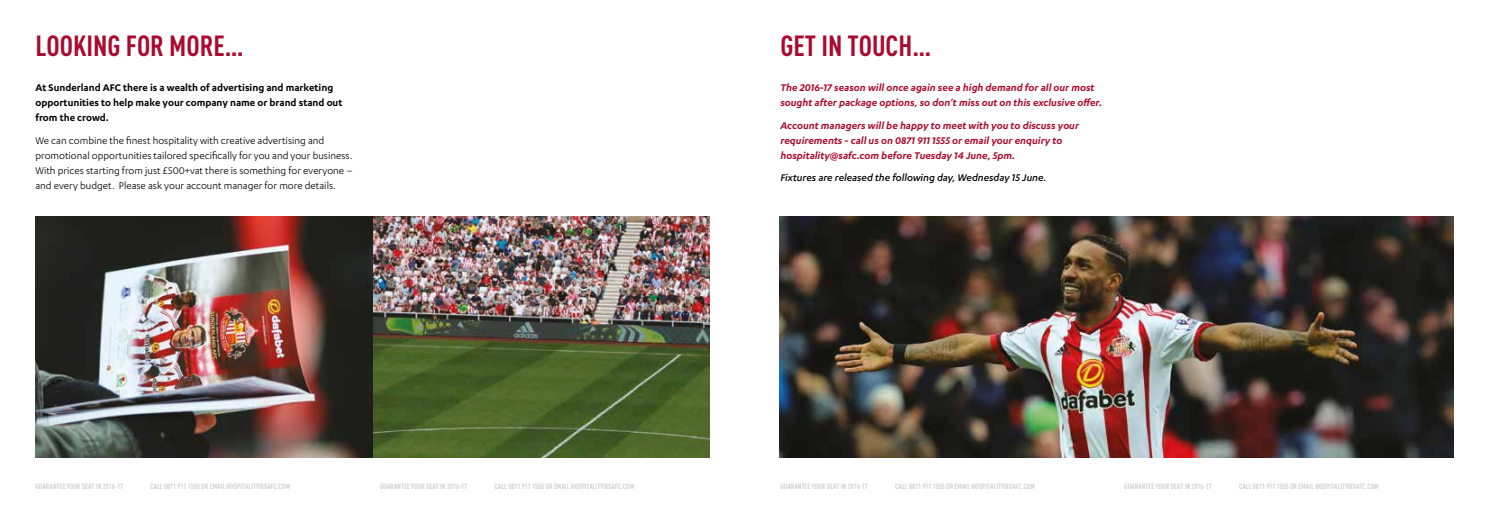
<style>
.page{position:relative;width:1489px;height:525px;background:#fff}
.page>*{position:absolute;margin:0;border:0;box-sizing:border-box;transform-origin:0 0}
.t1{font:700 28.75px "DIN Condensed";color:#aa0a2f}
.t2{font:italic 600 11.25px/15px "Karbon";color:#aa0a2f}
.t3{font:11.25px/15px "Karbon";color:#000}
.t4{font:600 11.25px/15px "Karbon";color:#000}
.t5{font:italic 500 11.25px "Karbon";color:#000}
.t6{font:700 7.5px "DIN Condensed";color:#d0d0d0}
</style>
<div class="page">
<img style="left:35px;top:216px;width:674px;height:241px">
<img style="left:780px;top:216px;width:673px;height:241px">
<h1 class="t1" style="left:35px;top:28px;width:210px">LOOKING FOR MORE…</h1>
<h2 class="t4" style="left:35px;top:80px;width:308px">At Sunderland AFC there is a wealth of advertising and marketing opportunities to help make your company name or brand stand out from the crowd.</h2>
<p class="t3" style="left:35px;top:132px;width:319px">We can combine the finest hospitality with creative advertising and promotional opportunities tailored specifically for you and your business.<br>With prices starting from just £500+vat there is something for everyone – and every budget. Please ask your account manager for more details.</p>
<h1 class="t1" style="left:780px;top:28px;width:152px">GET IN TOUCH…</h1>
<h2 class="t2" style="left:780px;top:80px;width:323px">The 2016-17 season will once again see a high demand for all our most sought after package options, so don’t miss out on this exclusive offer.</h2>
<h2 class="t2" style="left:780px;top:117px;width:300px">Account managers will be happy to meet with you to discuss your requirements - call us on 0871 911 1555 or email your enquiry to hospitality@safc.com before Tuesday 14 June, 5pm.</h2>
<h2 class="t5" style="left:780px;top:171px;width:267px">Fixtures are released the following day, Wednesday 15 June.</h2>
<p class="t6" style="left:35px;top:481px;width:89px">GUARANTEE YOUR SEAT IN 2016-17</p>
<p class="t6" style="left:150px;top:481px;width:141px">CALL 0871 911 1555 OR EMAIL HOSPITALITY@SAFC.COM</p>
<p class="t6" style="left:380px;top:481px;width:89px">GUARANTEE YOUR SEAT IN 2016-17</p>
<p class="t6" style="left:494px;top:481px;width:141px">CALL 0871 911 1555 OR EMAIL HOSPITALITY@SAFC.COM</p>
<p class="t6" style="left:780px;top:481px;width:89px">GUARANTEE YOUR SEAT IN 2016-17</p>
<p class="t6" style="left:895px;top:481px;width:141px">CALL 0871 911 1555 OR EMAIL HOSPITALITY@SAFC.COM</p>
<p class="t6" style="left:1124px;top:481px;width:89px">GUARANTEE YOUR SEAT IN 2016-17</p>
<p class="t6" style="left:1238px;top:481px;width:141px">CALL 0871 911 1555 OR EMAIL HOSPITALITY@SAFC.COM</p>
</div>
